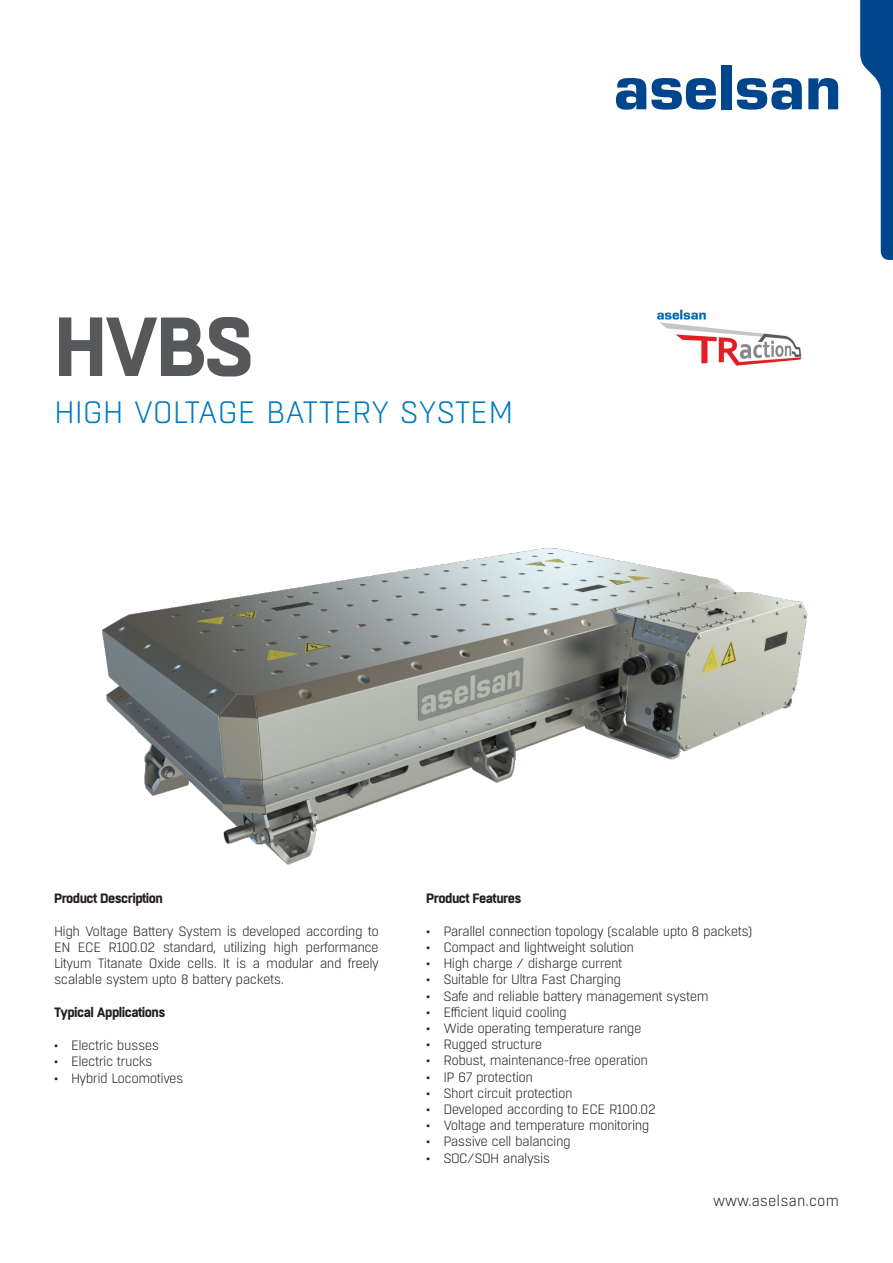
<style>
.page{position:relative;width:893px;height:1263px;background:#fff}
.page>*{position:absolute;margin:0;border:0;box-sizing:border-box;transform-origin:0 0}
.t1{font:700 83.55px "Boxed";color:#57585a}
.t2{font:300 30.9px "Boxed";letter-spacing:-.005em;color:#007ac2}
.t3{font:300 15px "Boxed";color:#231f20}
.t4{font:300 13.5px/16.2px "Boxed";letter-spacing:-.04em;color:#231f20;text-align:justify}
.t5{font:700 13.5px "Boxed";letter-spacing:-.04em;color:#231f20}
</style>
<div class="page">
<svg style="left:616px;top:78px;width:100px;height:32px"></svg>
<div style="left:721px;top:65px;width:10px;height:44px;background:#01468c"></div>
<svg style="left:737px;top:78px;width:65px;height:32px"></svg>
<svg style="left:808px;top:78px;width:30px;height:31px"></svg>
<svg style="left:860px;top:0;width:33px;height:260px"></svg>
<img style="left:102px;top:547px;width:706px;height:318px">
<img style="left:656px;top:309px;width:146px;height:57px">
<p class="t1" style="left:54px;top:291px;width:202px">HVBS</p>
<p class="t2" style="left:54px;top:393px;width:461px">HIGH VOLTAGE BATTERY SYSTEM</p>
<p class="t5" style="left:54px;top:890px;width:111px">Product Description</p>
<p class="t4" style="left:54px;top:923px;width:326px">High Voltage Battery System is developed according to EN ECE R100.02 standard, utilizing high performance Lityum Titanate Oxide cells. It is a modular and freely scalable system upto 8 battery packets.</p>
<p class="t5" style="left:54px;top:1003px;width:113px">Typical Applications</p>
<p class="t4" style="left:54px;top:1037px;width:107px">• Electric busses</p>
<p class="t4" style="left:54px;top:1053px;width:100px">• Electric trucks</p>
<p class="t4" style="left:54px;top:1070px;width:131px">• Hybrid Locomotives</p>
<p class="t5" style="left:426px;top:890px;width:97px">Product Features</p>
<p class="t4" style="left:426px;top:923px;width:327px">• Parallel connection topology (scalable upto 8 packets)</p>
<p class="t4" style="left:426px;top:939px;width:209px">• Compact and lightweight solution</p>
<p class="t4" style="left:426px;top:956px;width:197px">• High charge / disharge current</p>
<p class="t4" style="left:426px;top:972px;width:196px">• Suitable for Ultra Fast Charging</p>
<p class="t4" style="left:426px;top:988px;width:284px">• Safe and reliable battery management system</p>
<p class="t4" style="left:426px;top:1004px;width:142px">• Efficient liquid cooling</p>
<p class="t4" style="left:426px;top:1020px;width:217px">• Wide operating temperature range</p>
<p class="t4" style="left:426px;top:1037px;width:118px">• Rugged structure</p>
<p class="t4" style="left:426px;top:1053px;width:223px">• Robust, maintenance-free operation</p>
<p class="t4" style="left:426px;top:1069px;width:108px">• IP 67 protection</p>
<p class="t4" style="left:426px;top:1085px;width:148px">• Short circuit protection</p>
<p class="t4" style="left:426px;top:1101px;width:231px">• Developed according to ECE R100.02</p>
<p class="t4" style="left:426px;top:1118px;width:225px">• Voltage and temperature monitoring</p>
<p class="t4" style="left:426px;top:1134px;width:146px">• Passive cell balancing</p>
<p class="t4" style="left:426px;top:1150px;width:125px">• SOC/SOH analysis</p>
<p class="t3" style="left:713px;top:1191px;width:127px">www.aselsan.com</p>
</div>
